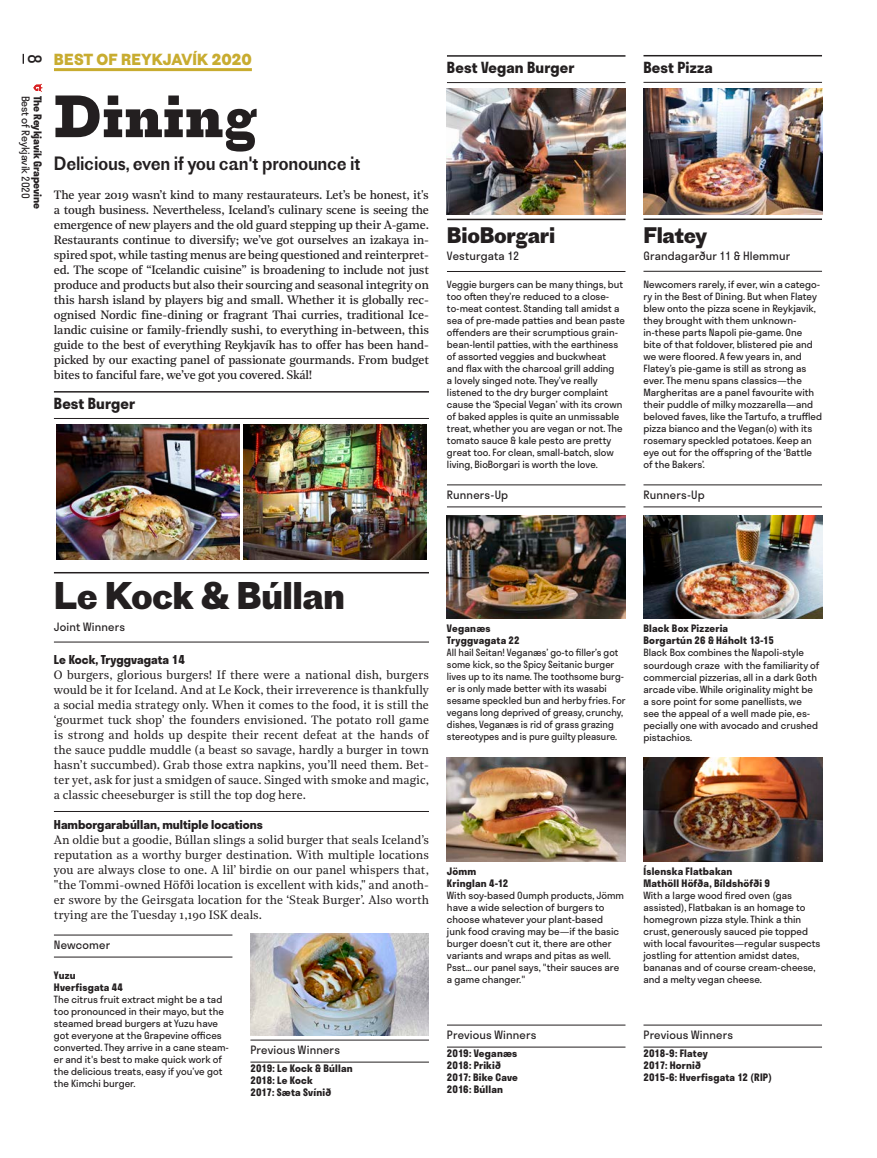
<style>
.page{position:relative;width:877px;height:1158px;background:#fff}
.page>*{position:absolute;margin:0;border:0;box-sizing:border-box;transform-origin:0 0}
.t1{font:700 55.5px "Proto Slab";color:#231f20}
.t2{font:700 36px "Proto Grotesk";letter-spacing:-.02em;color:#231f20}
.t3{font:700 21px "Proto Grotesk";letter-spacing:-.02em;color:#231f20}
.t4{font:18px "Proto Grotesk";letter-spacing:-.02em;color:#231f20;scale:.95 1}
.t5{font:18px "Stratos";color:#231f20}
.t6{font:700 15px "Stratos";letter-spacing:.01em;color:#231f20}
.t7{font:700 15px "Proto Grotesk";letter-spacing:.01em;color:#c8ac30;scale:.95 1}
.t8{font:12px/15px "Noe Text";color:#231f20;text-align:justify}
.t9{font:12px/15px "Noe Text";letter-spacing:-.02em;color:#231f20;text-align:justify}
.t10{font:700 12px "Stratos";color:#231f20}
.t11{font:11.25px "Stratos";letter-spacing:.015em;color:#231f20}
.t12{font:700 10.5px "Stratos";letter-spacing:-.005em;color:#231f20}
.t13{font:10.5px "Stratos";letter-spacing:-.01em;color:#231f20}
.t14{font:700 10.05px/12px "Stratos";letter-spacing:.02em;color:#231f20}
.t15{font:9.75px/12px "Stratos";color:#231f20}
.t16{font:9.75px/12px "Stratos";color:#231f20;scale:.96 1}
</style>
<div class="page">
<svg style="left:33px;top:84px;width:9px;height:8px"></svg>
<hr style="left:54px;top:391px;width:375px;height:1px;background:#231f20">
<hr style="left:54px;top:418px;width:375px;height:1px;background:#231f20">
<hr style="left:54px;top:572px;width:375px;height:1px;background:#231f20">
<hr style="left:54px;top:641px;width:375px;height:1px;background:#231f20">
<hr style="left:54px;top:811px;width:375px;height:1px;background:#231f20">
<img style="left:56px;top:425px;width:183px;height:134px">
<img style="left:244px;top:424px;width:183px;height:135px">
<hr style="left:54px;top:934px;width:178px;height:1px;background:#231f20">
<hr style="left:54px;top:956px;width:178px;height:1px;background:#231f20">
<hr style="left:250px;top:1039px;width:179px;height:1px;background:#231f20">
<hr style="left:250px;top:1061px;width:179px;height:1px;background:#231f20">
<img style="left:250px;top:933px;width:179px;height:102px">
<hr style="left:447px;top:55px;width:178px;height:2px;background:#231f20">
<hr style="left:447px;top:82px;width:178px;height:1px;background:#231f20">
<hr style="left:447px;top:219px;width:178px;height:1px;background:#231f20">
<hr style="left:447px;top:271px;width:178px;height:1px;background:#231f20">
<hr style="left:447px;top:484px;width:178px;height:1px;background:#231f20">
<hr style="left:447px;top:506px;width:178px;height:1px;background:#231f20">
<hr style="left:447px;top:1024px;width:178px;height:1px;background:#231f20">
<hr style="left:447px;top:1046px;width:178px;height:1px;background:#231f20">
<img style="left:447px;top:88px;width:178px;height:126px">
<img style="left:447px;top:515px;width:178px;height:104px">
<img style="left:447px;top:757px;width:178px;height:104px">
<hr style="left:54px;top:68px;width:198px;height:3px;background:#c8ac30">
<hr style="left:643px;top:55px;width:179px;height:1px;background:#231f20">
<hr style="left:643px;top:82px;width:179px;height:1px;background:#231f20">
<hr style="left:643px;top:218px;width:179px;height:2px;background:#231f20">
<hr style="left:643px;top:271px;width:179px;height:1px;background:#231f20">
<hr style="left:643px;top:484px;width:179px;height:1px;background:#231f20">
<hr style="left:643px;top:506px;width:179px;height:1px;background:#231f20">
<hr style="left:643px;top:1024px;width:179px;height:1px;background:#231f20">
<hr style="left:643px;top:1046px;width:179px;height:1px;background:#231f20">
<img style="left:643px;top:88px;width:179px;height:126px">
<img style="left:643px;top:515px;width:179px;height:104px">
<img style="left:643px;top:757px;width:179px;height:104px">
<h3 class="t5" style="left:49px;top:54px;width:11px;rotate:90deg">8</h3>
<p class="t13" style="left:34px;top:96px;width:105px;rotate:90deg">Best of Reykjavík 2020</p>
<p class="t12" style="left:46px;top:96px;width:115px;rotate:90deg">The Reykjavík Grapevine</p>
<h3 class="t7" style="left:54px;top:49px;width:210px">BEST OF REYKJAVÍK 2020</h3>
<h1 class="t1" style="left:54px;top:77px;width:205px">Dining</h1>
<h3 class="t4" style="left:54px;top:150px;width:324px">Delicious, even if you can't pronounce it</h3>
<p class="t9" style="left:54px;top:186px;width:377px">The year 2019 wasn’t kind to many restaurateurs. Let’s be honest, it's a tough business. Nevertheless, Iceland’s culinary scene is seeing the emergence of new players and the old guard stepping up their A-game.<br>Restaurants continue to diversify; we’ve got ourselves an izakaya in&shy;spired spot, while tasting menus are being questioned and reinterpret&shy;ed. The scope of “Icelandic cuisine” is broadening to include not just produce and products but also their sourcing and seasonal integrity on this harsh island by players big and small. Whether it is globally rec&shy;ognised Nordic fine-dining or fragrant Thai curries, traditional Ice&shy;landic cuisine or family-friendly sushi, to everything in-between, this guide to the best of everything Reykjavík has to offer has been hand&shy;picked by our exacting panel of passionate gourmands. From budget bites to fanciful fare, we’ve got you covered. Skál!</p>
<h3 class="t6" style="left:54px;top:392px;width:83px">Best Burger</h3>
<h3 class="t6" style="left:447px;top:56px;width:129px">Best Vegan Burger</h3>
<h3 class="t3" style="left:447px;top:220px;width:110px">BioBorgari</h3>
<p class="t11" style="left:447px;top:247px;width:74px">Vesturgata 12</p>
<p class="t15" style="left:447px;top:278px;width:179px">Veggie burgers can be many things, but too often they’re reduced to a close&shy;to-meat contest. Standing tall amidst a sea of pre-made patties and bean paste offenders are their scrumptious grain&shy;bean-lentil patties, with the earthiness of assorted veggies and buckwheat and flax with the charcoal grill adding<br>a lovely singed note. They’ve really listened to the dry burger complaint cause the ‘Special Vegan’ with its crown of baked apples is quite an unmissable treat, whether you are vegan or not. The tomato sauce &amp; kale pesto are pretty great too. For clean, small-batch, slow living, BioBorgari is worth the love.</p>
<p class="t11" style="left:447px;top:486px;width:63px">Runners-Up</p>
<h3 class="t6" style="left:643px;top:56px;width:71px">Best Pizza</h3>
<h3 class="t3" style="left:643px;top:220px;width:65px">Flatey</h3>
<p class="t11" style="left:643px;top:247px;width:148px">Grandagarður 11 &amp; Hlemmur</p>
<p class="t15" style="left:643px;top:278px;width:180px">Newcomers rarely, if ever, win a catego&shy;ry in the Best of Dining. But when Flatey blew onto the pizza scene in Reykjavik, they brought with them unknown&shy;in-these parts Napoli pie-game. One bite of that foldover, blistered pie and we were floored. A few years in, and Flatey’s pie-game is still as strong as ever. The menu spans classics—the Margheritas are a panel favourite with their puddle of milky mozzarella—and beloved faves, like the Tartufo, a truffled pizza bianco and the Vegan(o) with its rosemary speckled potatoes. Keep an eye out for the offspring of the ‘Battle of the Bakers’.</p>
<p class="t11" style="left:643px;top:486px;width:63px">Runners-Up</p>
<h2 class="t2" style="left:54px;top:570px;width:293px">Le Kock &amp; Búllan</h2>
<p class="t11" style="left:54px;top:618px;width:73px">Joint Winners</p>
<p class="t10" style="left:54px;top:650px;width:133px">Le Kock, Tryggvagata 14</p>
<p class="t8" style="left:54px;top:666px;width:376px">O burgers, glorious burgers! If there were a national dish, burgers would be it for Iceland. And at Le Kock, their irreverence is thankfully a social media strategy only. When it comes to the food, it is still the ‘gourmet tuck shop’ the founders envisioned. The potato roll game is strong and holds up despite their recent defeat at the hands of the sauce puddle muddle (a beast so savage, hardly a burger in town hasn’t succumbed). Grab those extra napkins, you’ll need them. Bet&shy;ter yet, ask for just a smidgen of sauce. Singed with smoke and magic, a classic cheeseburger is still the top dog here.</p>
<p class="t10" style="left:54px;top:815px;width:210px">Hamborgarabúllan, multiple locations</p>
<p class="t8" style="left:54px;top:831px;width:376px">An oldie but a goodie, Búllan slings a solid burger that seals Iceland’s reputation as a worthy burger destination. With multiple locations you are always close to one. A lil’ birdie on our panel whispers that, "the Tommi-owned Höfði location is excellent with kids," and anoth&shy;er swore by the Geirsgata location for the ‘Steak Burger’. Also worth trying are the Tuesday 1,190 ISK deals.</p>
<p class="t11" style="left:54px;top:936px;width:58px">Newcomer</p>
<p class="t14" style="left:54px;top:969px;width:71px">Yuzu<br>Hverfisgata 44</p>
<p class="t15" style="left:54px;top:993px;width:177px">The citrus fruit extract might be a tad too pronounced in their mayo, but the steamed bread burgers at Yuzu have got everyone at the Grapevine offices converted. They arrive in a cane steam&shy;er and it's best to make quick work of the delicious treats, easy if you’ve got the Kimchi burger.</p>
<p class="t11" style="left:250px;top:1041px;width:91px">Previous Winners</p>
<p class="t14" style="left:250px;top:1062px;width:104px">2019: Le Kock &amp; Búllan<br>2018: Le Kock<br>2017: Sæta Svínið</p>
<p class="t14" style="left:447px;top:622px;width:74px">Veganæs<br>Tryggvagata 22</p>
<p class="t16" style="left:447px;top:646px;width:187px">All hail Seitan! Veganæs’ go-to filler’s got some kick, so the Spicy Seitanic burger lives up to its name. The toothsome burg&shy;er is only made better with its wasabi sesame speckled bun and herby fries. For vegans long deprived of greasy, crunchy, dishes, Veganæs is rid of grass grazing stereotypes and is pure guilty pleasure.</p>
<p class="t14" style="left:447px;top:864px;width:63px">Jömm<br>Kringlan 4-12</p>
<p class="t15" style="left:447px;top:888px;width:179px">With soy-based Oumph products, Jömm have a wide selection of burgers to choose whatever your plant-based junk food craving may be—if the basic burger doesn’t cut it, there are other variants and wraps and pitas as well.<br>Psst... our panel says, "their sauces are a game changer."</p>
<p class="t11" style="left:447px;top:1026px;width:91px">Previous Winners</p>
<p class="t14" style="left:447px;top:1047px;width:73px">2019: Veganæs<br>2018: Prikið<br>2017: Bike Cave<br>2016: Búllan</p>
<p class="t14" style="left:643px;top:622px;width:132px">Black Box Pizzeria<br>Borgartún 26 &amp; Háholt 13-15</p>
<p class="t15" style="left:643px;top:646px;width:178px">Black Box combines the Napoli-style sourdough craze with the familiarity of commercial pizzerias, all in a dark Goth arcade vibe. While originality might be a sore point for some panellists, we see the appeal of a well made pie, es&shy;pecially one with avocado and crushed pistachios.</p>
<p class="t14" style="left:643px;top:864px;width:128px">Íslenska Flatbakan<br>Mathöll Höfða, Bíldshöfði 9</p>
<p class="t15" style="left:643px;top:888px;width:178px">With a large wood fired oven (gas assisted), Flatbakan is an homage to homegrown pizza style. Think a thin crust, generously sauced pie topped with local favourites—regular suspects jostling for attention amidst dates, bananas and of course cream-cheese, and a melty vegan cheese.</p>
<p class="t11" style="left:643px;top:1026px;width:91px">Previous Winners</p>
<p class="t14" style="left:643px;top:1047px;width:130px">2018-9: Flatey<br>2017: Hornið<br>2015-6: Hverfisgata 12 (RIP)</p>
</div>
